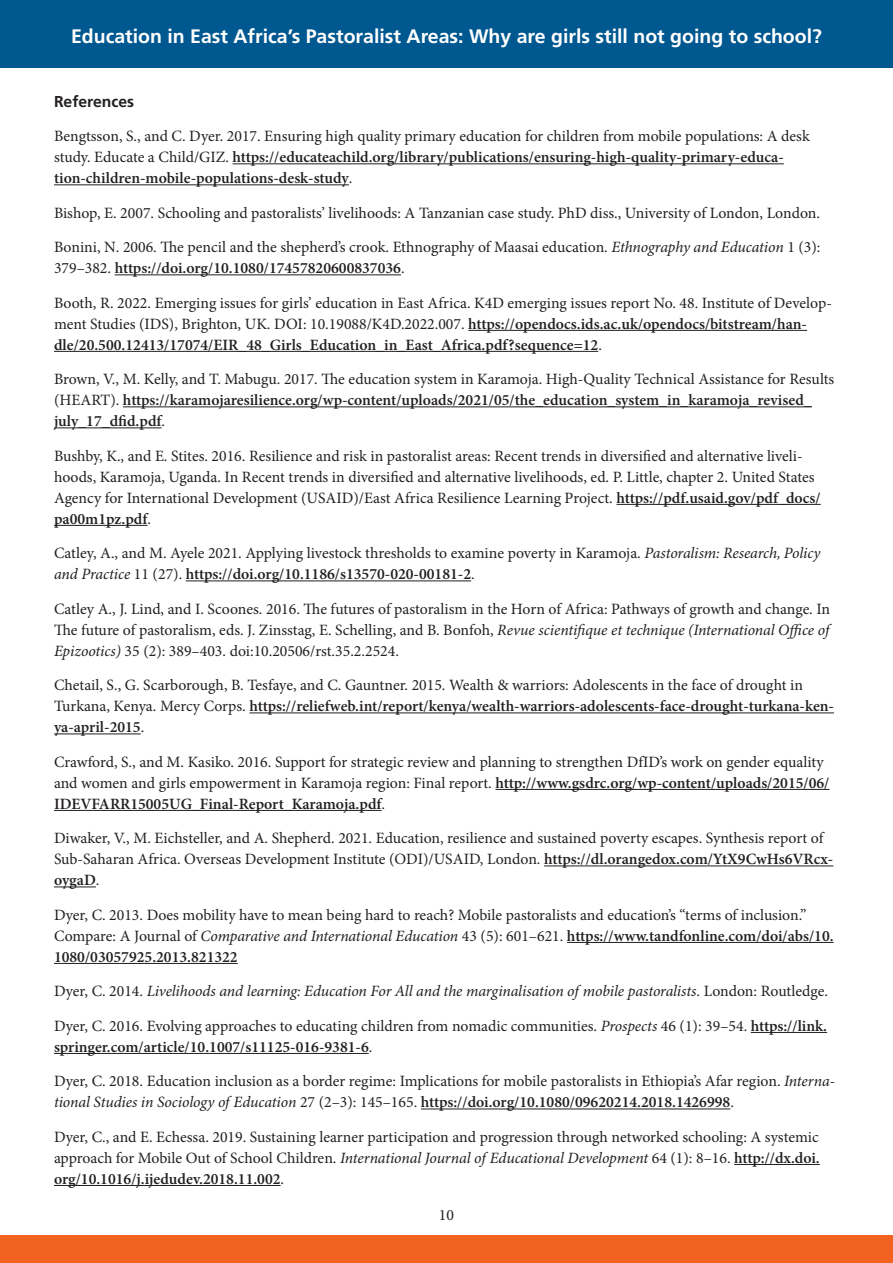
<style>
.page{position:relative;width:893px;height:1263px;background:#fff}
.page>*{position:absolute;margin:0;border:0;box-sizing:border-box;transform-origin:0 0}
.t1{font:700 19.5px "Frutiger";color:#fff}
.t2{font:15.75px/21px "Minion Pro";color:#231f20}
.t3{font:600 15.75px/21px "Minion Pro";color:#231f20}
.t4{font:italic 15.75px "Minion Pro";letter-spacing:-.01em;color:#231f20}
.headline{font:700 15.75px "Frutiger";color:#231f20}
.s1{font-weight:600}
.s2{font-style:italic}
.s3{font-weight:400}
.s4{font-style:normal}
</style>
<div class="page">
<div style="left:0;top:1236px;width:893px;height:27px;background:#f26221"></div>
<div style="left:0;top:0;width:893px;height:68px;background:#005890"></div>
<hr style="left:233px;top:163px;width:551px;height:1px;background:#231f20">
<hr style="left:54px;top:184px;width:295px;height:1px;background:#231f20">
<hr style="left:115px;top:274px;width:286px;height:1px;background:#231f20">
<hr style="left:468px;top:330px;width:339px;height:1px;background:#231f20">
<hr style="left:54px;top:351px;width:544px;height:1px;background:#231f20">
<hr style="left:123px;top:406px;width:689px;height:1px;background:#231f20">
<hr style="left:54px;top:427px;width:108px;height:1px;background:#231f20">
<hr style="left:616px;top:504px;width:205px;height:1px;background:#231f20">
<hr style="left:54px;top:525px;width:94px;height:1px;background:#231f20">
<hr style="left:186px;top:580px;width:285px;height:1px;background:#231f20">
<hr style="left:249px;top:712px;width:585px;height:1px;background:#231f20">
<hr style="left:54px;top:733px;width:87px;height:1px;background:#231f20">
<hr style="left:495px;top:789px;width:334px;height:1px;background:#231f20">
<hr style="left:54px;top:810px;width:328px;height:1px;background:#231f20">
<hr style="left:544px;top:865px;width:289px;height:1px;background:#231f20">
<hr style="left:54px;top:886px;width:42px;height:1px;background:#231f20">
<hr style="left:567px;top:942px;width:267px;height:1px;background:#231f20">
<hr style="left:54px;top:963px;width:184px;height:1px;background:#231f20">
<hr style="left:751px;top:1032px;width:76px;height:1px;background:#231f20">
<hr style="left:54px;top:1053px;width:315px;height:1px;background:#231f20">
<hr style="left:421px;top:1108px;width:309px;height:1px;background:#231f20">
<hr style="left:734px;top:1164px;width:86px;height:1px;background:#231f20">
<hr style="left:54px;top:1185px;width:227px;height:1px;background:#231f20">
<p class="t1" style="left:71px;top:25px;width:752px">Education in East Africa’s Pastoralist Areas: Why are girls still not going to school?</p>
<p class="headline" style="left:54px;top:92px;width:82px">References</p>
<p class="t2" style="left:54px;top:126px;width:757px">Bengtsson, S., and C. Dyer. 2017. Ensuring high quality primary education for children from mobile populations: A desk study. Educate a Child/GIZ. <span class="s1">https://educateachild.org/library/publications/ensuring-high-quality-primary-educa&shy;tion-children-mobile-populations-desk-study</span>.</p>
<p class="t2" style="left:54px;top:202px;width:767px">Bishop, E. 2007. Schooling and pastoralists’ livelihoods: A Tanzanian case study. PhD diss., University of London, London.</p>
<p class="t2" style="left:54px;top:237px;width:768px">Bonini, N. 2006. The pencil and the shepherd’s crook. Ethnography of Maasai education. <span class="s2">Ethnography and Education</span> 1 (3):<br>379–382. <span class="s1">https://doi.org/10.1080/17457820600837036</span>.</p>
<p class="t2" style="left:54px;top:292px;width:779px">Booth, R. 2022. Emerging issues for girls’ education in East Africa. K4D emerging issues report No. 48. Institute of Develop&shy;ment Studies (IDS), Brighton, UK. DOI: 10.19088/K4D.2022.007. <span class="s1">https://opendocs.ids.ac.uk/opendocs/bitstream/han&shy;dle/20.500.12413/17074/EIR_48_Girls_Education_in_East_Africa.pdf?sequence=12</span>.</p>
<p class="t3" style="left:54px;top:369px;width:782px"><span class="s3">Brown, V., M. Kelly, and T. Mabugu. 2017. The education system in Karamoja. High-Quality Technical Assistance for Results (HEART).</span> https://karamojaresilience.org/wp-content/uploads/2021/05/the_education_system_in_karamoja_revised_ july_17_dfid.pdf<span class="s3">.</span></p>
<p class="t2" style="left:54px;top:445px;width:768px">Bushby, K., and E. Stites. 2016. Resilience and risk in pastoralist areas: Recent trends in diversified and alternative liveli&shy;hoods, Karamoja, Uganda. In Recent trends in diversified and alternative livelihoods, ed. P. Little, chapter 2. United States Agency for International Development (USAID)/East Africa Resilience Learning Project. <span class="s1">https://pdf.usaid.gov/pdf_docs/ pa00m1pz.pdf</span>.</p>
<p class="t2" style="left:54px;top:543px;width:768px">Catley, A., and M. Ayele 2021. Applying livestock thresholds to examine poverty in Karamoja. <span class="s2">Pastoralism: Research, Policy and Practice</span> 11 (27). <span class="s1">https://doi.org/10.1186/s13570-020-00181-2</span>.</p>
<p class="t2" style="left:54px;top:598px;width:778px;text-align:justify">Catley A., J. Lind, and I. Scoones. 2016. The futures of pastoralism in the Horn of Africa: Pathways of growth and change. In The future of pastoralism, eds. J. Zinsstag, E. Schelling, and B. Bonfoh, <span class="s2">Revue scientifique et technique (International Office of Epizootics)</span> 35 (2): 389–403. doi:10.20506/rst.35.2.2524.</p>
<p class="t2" style="left:54px;top:675px;width:781px">Chetail, S., G. Scarborough, B. Tesfaye, and C. Gauntner. 2015. Wealth &amp; warriors: Adolescents in the face of drought in<br>Turkana, Kenya. Mercy Corps. <span class="s1">https://reliefweb.int/report/kenya/wealth-warriors-adolescents-face-drought-turkana-ken&shy;ya-april-2015</span>.</p>
<p class="t2" style="left:54px;top:751px;width:777px">Crawford, S., and M. Kasiko. 2016. Support for strategic review and planning to strengthen DfID’s work on gender equality and women and girls empowerment in Karamoja region: Final report. <span class="s1">http://www.gsdrc.org/wp-content/uploads/2015/06/<br>IDEVFARR15005UG_Final-Report_Karamoja.pdf</span>.</p>
<p class="t2" style="left:54px;top:828px;width:781px">Diwaker, V., M. Eichsteller, and A. Shepherd. 2021. Education, resilience and sustained poverty escapes. Synthesis report of<br>Sub-Saharan Africa. Overseas Development Institute (ODI)/USAID, London. <span class="s1">https://dl.orangedox.com/YtX9CwHs6VRcx&shy;oygaD</span>.</p>
<p class="t2" style="left:54px;top:904px;width:781px">Dyer, C. 2013. Does mobility have to mean being hard to reach? Mobile pastoralists and education’s “terms of inclusion.”<br>Compare: A Journal of <span class="s2">Comparative and International Education</span> 43 (5): 601–621. <span class="s1">https://www.tandfonline.com/doi/abs/10.<br>1080/03057925.2013.821322</span></p>
<p class="t4" style="left:54px;top:982px;width:775px"><span class="s4">Dyer, C. 2014.</span> Livelihoods and learning: Education For All and the marginalisation of mobile pastoralists<span class="s4">. London: Routledge.</span></p>
<p class="t2" style="left:54px;top:1015px;width:775px">Dyer, C. 2016. Evolving approaches to educating children from nomadic communities. <span class="s2">Prospects</span> 46 (1): 39–54. <span class="s1">https://link. springer.com/article/10.1007/s11125-016-9381-6</span>.</p>
<p class="t2" style="left:54px;top:1071px;width:782px">Dyer, C. 2018. Education inclusion as a border regime: Implications for mobile pastoralists in Ethiopia’s Afar region. <span class="s2">Interna&shy;tional Studies in Sociology of Education</span> 27 (2–3): 145–165. <span class="s1">https://doi.org/10.1080/09620214.2018.1426998</span>.</p>
<p class="t2" style="left:54px;top:1126px;width:767px;text-align:justify">Dyer, C., and E. Echessa. 2019. Sustaining learner participation and progression through networked schooling: A systemic approach for Mobile Out of School Children. <span class="s2">International Journal of Educational Development</span> 64 (1): 8–16. <span class="s1">http://dx.doi. org/10.1016/j.ijedudev.2018.11.002</span>.</p>
<p class="t2" style="left:439px;top:1205px;width:17px">10</p>
</div>
